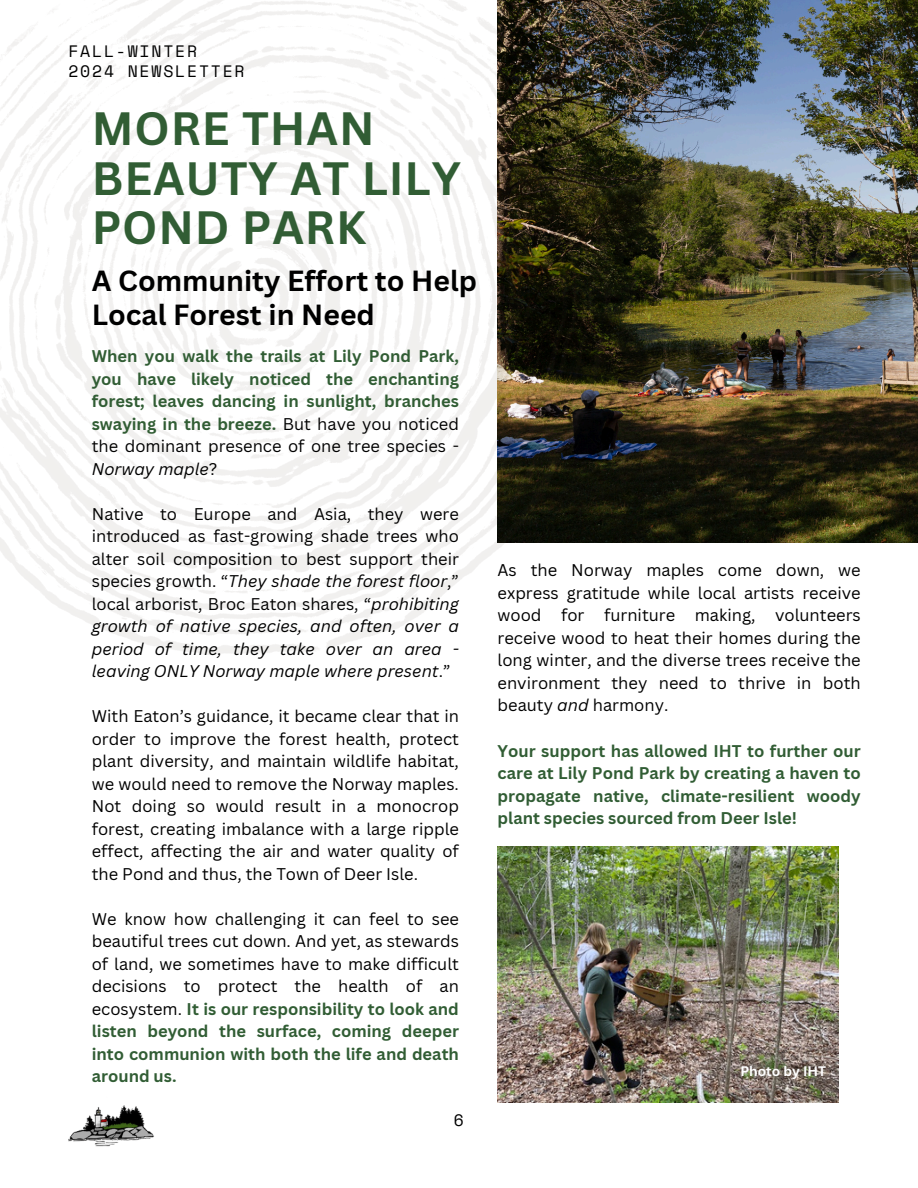
<style>
.page{position:relative;width:918px;height:1188px;background:#fff}
.page>*{position:absolute;margin:0;border:0;box-sizing:border-box;transform-origin:0 0}
.t1{font:700 45.45px/49.5px "Canva Sans";letter-spacing:.02em;color:#315d34}
.t2{font:700 28.35px/33.8px "Canva Sans";color:#000}
.t3{font:16.5px/22.5px "Canva Sans";color:#000;text-align:justify}
.t4{font:700 16.5px/22.5px "Canva Sans";color:#315d34;text-align:justify}
.t5{font:16.5px/20.2px "Space Mono";letter-spacing:.11em;color:#000}
.t6{font:700 13.5px "Canva Sans";color:#fff}
.s1{font-weight:400;color:#000}
.s2{font-weight:400;font-style:italic;color:#000}
.s3{font-style:italic}
.s4{font-weight:700;color:#315d34}
</style>
<div class="page">
<img style="left:611px;top:0;width:307px;height:542px">
<img style="left:0;top:0;width:611px;height:655px">
<img style="left:498px;top:847px;width:340px;height:255px">
<img style="left:68px;top:1105px;width:86px;height:42px">
<h4 class="t5" style="left:68px;top:40px;width:178px">FALL-WINTER<br>2024 NEWSLETTER</h4>
<h5 class="t1" style="left:92px;top:103px;width:371px">MORE THAN<br>BEAUTY AT LILY<br>POND PARK</h5>
<p class="t2" style="left:92px;top:263px;width:387px">A Community Effort to Help<br>Local Forest in Need</p>
<p class="t4" style="left:92px;top:345px;width:369px">When you walk the trails at Lily Pond Park, you have likely noticed the enchanting forest; leaves dancing in sunlight, branches swaying in the breeze. <span class="s1">But have you noticed the dominant presence of one tree species - </span><span class="s2">Norway maple</span><span class="s1">?</span></p>
<h3 class="t3" style="left:92px;top:502px;width:369px">Native to Europe and Asia, they were introduced as fast-growing shade trees who alter soil composition to best support their species growth. “<span class="s3">They shade the forest floor</span>,” local arborist, Broc Eaton shares, “<span class="s3">prohibiting growth of native species, and often, over a period of time, they take over an area - leaving ONLY Norway maple where present</span>.”</h3>
<h1 class="t3" style="left:92px;top:705px;width:369px">With Eaton’s guidance, it became clear that in order to improve the forest health, protect plant diversity, and maintain wildlife habitat, we would need to remove the Norway maples.<br>Not doing so would result in a monocrop forest, creating imbalance with a large ripple effect, affecting the air and water quality of the Pond and thus, the Town of Deer Isle.</h1>
<h2 class="t3" style="left:92px;top:907px;width:369px">We know how challenging it can feel to see beautiful trees cut down. And yet, as stewards of land, we sometimes have to make difficult decisions to protect the health of an ecosystem. <span class="s4">It is our responsibility to look and listen beyond the surface, coming deeper into communion with both the life and death around us.</span></h2>
<h5 class="t5" style="left:454px;top:1110px;width:12px">6</h5>
<h5 class="t3" style="left:498px;top:558px;width:365px">As the Norway maples come down, we express gratitude while local artists receive wood for furniture making, volunteers receive wood to heat their homes during the long winter, and the diverse trees receive the environment they need to thrive in both beauty <span class="s3">and</span> harmony.</h5>
<h5 class="t4" style="left:498px;top:739px;width:365px">Your support has allowed IHT to further our care at Lily Pond Park by creating a haven to propagate native, climate-resilient woody plant species sourced from Deer Isle!</h5>
<h5 class="t6" style="left:740px;top:1062px;width:87px">Photo by IHT</h5>
</div>
